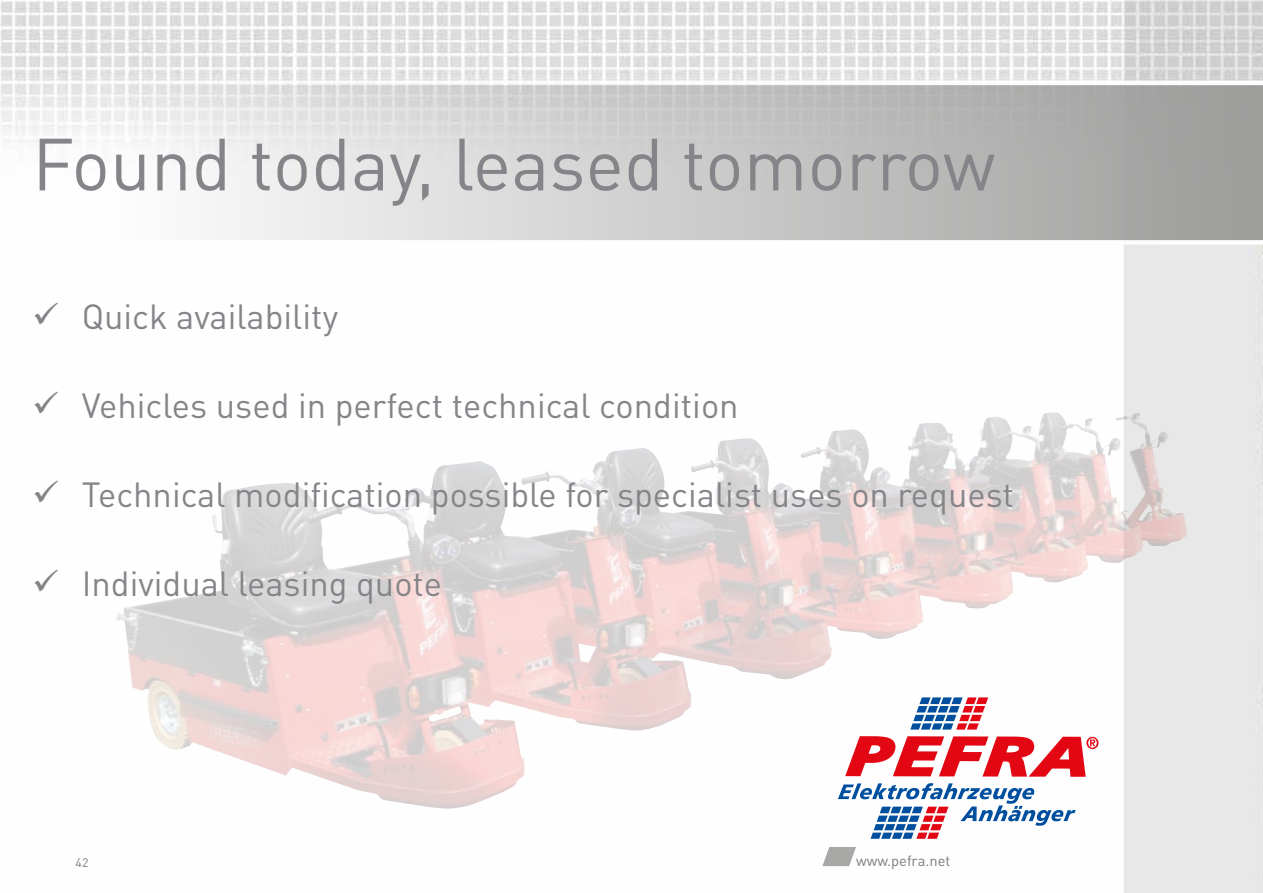
<style>
.page{position:relative;width:1263px;height:893px;background:#fff}
.page>*{position:absolute;margin:0;border:0;box-sizing:border-box;transform-origin:0 0}
.t1{font:72.6px "DIN Pro";color:#858489}
.t2{font:34.5px "DIN Pro";color:#858489}
.t3{font:14.7px "DIN Pro";color:#7c7b7b}
.t4{font:12.3px "DIN Pro";color:#7c7b7b}
</style>
<div class="page">
<img style="left:0;top:0;width:1263px;height:893px">
<svg style="left:0;top:81px;width:1263px;height:164px"></svg>
<img style="left:695px;top:413px;width:357px;height:86px">
<svg style="left:822px;top:847px;width:34px;height:19px"></svg>
<svg style="left:838px;top:697px;width:260px;height:142px"></svg>
<h1 class="t1" style="left:32px;top:115px;width:965px">Found today, leased tomorrow</h1>
<p class="t2" style="left:32px;top:293px;width:307px">✓ Quick availability</p>
<p class="t2" style="left:32px;top:382px;width:708px">✓ Vehicles used in perfect technical condition</p>
<p class="t2" style="left:32px;top:471px;width:983px">✓ Technical modification possible for specialist uses on request</p>
<p class="t2" style="left:32px;top:560px;width:411px">✓ Individual leasing quote</p>
<p class="t4" style="left:76px;top:854px;width:14px">42</p>
<p class="t3" style="left:856px;top:851px;width:96px">www.pefra.net</p>
</div>
